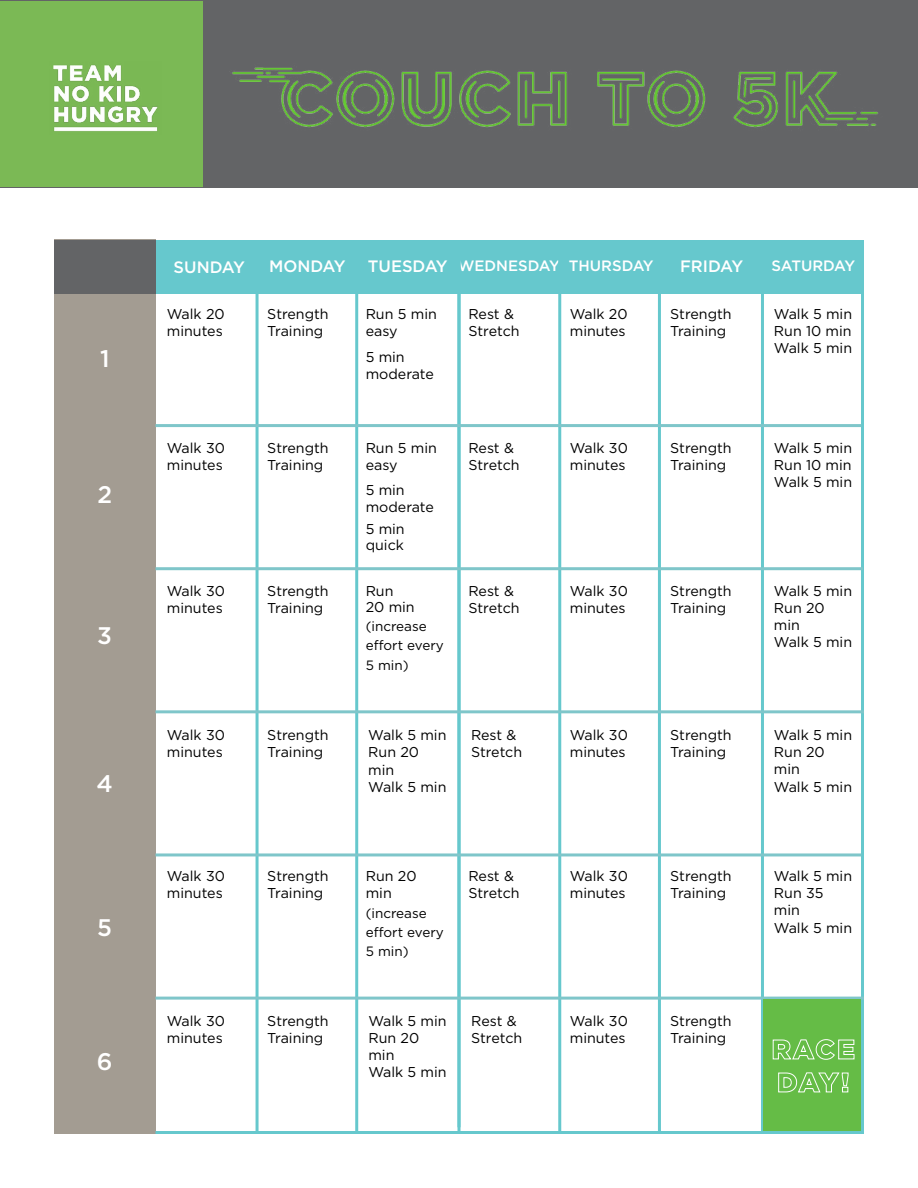
<style>
.page{position:relative;width:918px;height:1188px;background:#fff}
.page>*{position:absolute;margin:0;border:0;box-sizing:border-box;transform-origin:0 0}
.t1{font:500 24px "Gotham";color:#fff}
.t2{font:500 16.5px "Gotham";color:#fff}
.t3{font:500 15px "Gotham";color:#fff}
.t4{font:14.25px/17.1px "Gotham";color:#000}
.t5{font:13.5px/19.2px "Gotham";color:#000}
.s1{font-size:16.5px}
</style>
<div class="page">
<div style="left:154px;top:240px;width:710px;height:54px;background:#66c8cd"></div>
<div style="left:54px;top:240px;width:102px;height:894px;background:#a39c92"></div>
<div style="left:0;top:0;width:918px;height:188px;background:#636466"></div>
<div style="left:0;top:1px;width:202px;height:186px;background:#7bb955"></div>
<hr style="left:256px;top:259px;width:3px;height:875px;background:#66c8cd">
<hr style="left:355px;top:259px;width:3px;height:875px;background:#66c8cd">
<hr style="left:458px;top:259px;width:3px;height:875px;background:#66c8cd">
<hr style="left:457px;top:253px;width:3px;height:874px;background:#66c8cd">
<hr style="left:558px;top:253px;width:3px;height:881px;background:#66c8cd">
<hr style="left:658px;top:259px;width:3px;height:875px;background:#66c8cd">
<hr style="left:761px;top:253px;width:3px;height:881px;background:#66c8cd">
<hr style="left:861px;top:259px;width:3px;height:875px;background:#66c8cd">
<hr style="left:156px;top:1131px;width:708px;height:3px;background:#66c8cd">
<hr style="left:156px;top:424px;width:705px;height:3px;background:#7fc6ca">
<hr style="left:156px;top:567px;width:707px;height:3px;background:#7fc6ca">
<hr style="left:156px;top:710px;width:708px;height:3px;background:#7fc6ca">
<hr style="left:156px;top:853px;width:705px;height:3px;background:#7fc6ca">
<hr style="left:156px;top:997px;width:708px;height:3px;background:#7fc6ca">
<div style="left:54px;top:240px;width:102px;height:54px;background:#636466"></div>
<img style="left:232px;top:67px;width:646px;height:61px">
<div style="left:764px;top:1000px;width:97px;height:131px;background:#65bc46"></div>
<svg style="left:772px;top:1039px;width:83px;height:21px"></svg>
<svg style="left:778px;top:1072px;width:71px;height:21px"></svg>
<img style="left:53px;top:65px;width:105px;height:67px">
<h1 class="t1" style="left:100px;top:342px;width:11px">1</h1>
<h1 class="t1" style="left:97px;top:479px;width:16px">2</h1>
<h1 class="t1" style="left:97px;top:620px;width:16px">3</h1>
<h1 class="t1" style="left:97px;top:768px;width:18px">4</h1>
<h1 class="t1" style="left:97px;top:912px;width:16px">5</h1>
<h1 class="t1" style="left:97px;top:1045px;width:17px">6</h1>
<p class="t2" style="left:174px;top:256px;width:73px">SUNDAY</p>
<p class="t2" style="left:269px;top:256px;width:78px">MONDAY</p>
<p class="t3" style="left:368px;top:256px;width:287px"><span class="s1">TUESDAY</span> WEDNESDAY THURSDAY</p>
<p class="t2" style="left:680px;top:256px;width:65px">FRIDAY</p>
<p class="t3" style="left:771px;top:256px;width:85px">SATURDAY</p>
<p class="t4" style="left:167px;top:305px;width:59px">Walk 20 minutes</p>
<p class="t4" style="left:267px;top:305px;width:63px">Strength<br>Training</p>
<p class="t4" style="left:366px;top:305px;width:73px">Run 5 min easy</p>
<p class="t4" style="left:366px;top:348px;width:70px">5 min moderate</p>
<p class="t4" style="left:468px;top:305px;width:53px">Rest &amp;<br>Stretch</p>
<p class="t4" style="left:570px;top:305px;width:59px">Walk 20 minutes</p>
<p class="t4" style="left:670px;top:305px;width:63px">Strength<br>Training</p>
<p class="t4" style="left:774px;top:305px;width:80px;text-align:justify">Walk 5 min Run 10 min Walk 5 min</p>
<p class="t4" style="left:167px;top:439px;width:60px">Walk 30 minutes</p>
<p class="t4" style="left:167px;top:582px;width:60px">Walk 30 minutes</p>
<p class="t4" style="left:267px;top:439px;width:63px">Strength<br>Training</p>
<p class="t4" style="left:267px;top:582px;width:63px">Strength<br>Training</p>
<p class="t4" style="left:366px;top:439px;width:73px">Run 5 min easy</p>
<p class="t4" style="left:366px;top:481px;width:70px">5 min moderate</p>
<p class="t4" style="left:366px;top:521px;width:41px;line-height:16.2px">5 min quick</p>
<p class="t4" style="left:366px;top:582px;width:51px;line-height:16.2px">Run<br>20 min</p>
<p class="t5" style="left:366px;top:617px;width:80px">(increase effort every<br>5 min)</p>
<p class="t4" style="left:468px;top:439px;width:53px">Rest &amp;<br>Stretch</p>
<p class="t4" style="left:468px;top:582px;width:53px">Rest &amp;<br>Stretch</p>
<p class="t4" style="left:570px;top:439px;width:60px">Walk 30 minutes</p>
<p class="t4" style="left:670px;top:439px;width:63px">Strength<br>Training</p>
<p class="t4" style="left:570px;top:582px;width:60px">Walk 30 minutes</p>
<p class="t4" style="left:670px;top:582px;width:63px">Strength<br>Training</p>
<p class="t4" style="left:774px;top:439px;width:80px;text-align:justify">Walk 5 min Run 10 min Walk 5 min</p>
<p class="t4" style="left:774px;top:582px;width:80px">Walk 5 min<br>Run 20 min<br>Walk 5 min</p>
<p class="t4" style="left:167px;top:726px;width:60px">Walk 30 minutes</p>
<p class="t4" style="left:267px;top:726px;width:63px">Strength<br>Training</p>
<p class="t4" style="left:368px;top:726px;width:80px">Walk 5 min<br>Run 20 min<br>Walk 5 min</p>
<p class="t4" style="left:471px;top:726px;width:53px">Rest &amp;<br>Stretch</p>
<p class="t4" style="left:570px;top:726px;width:60px">Walk 30 minutes</p>
<p class="t4" style="left:670px;top:726px;width:63px">Strength<br>Training</p>
<p class="t4" style="left:774px;top:726px;width:80px">Walk 5 min<br>Run 20 min<br>Walk 5 min</p>
<p class="t4" style="left:167px;top:867px;width:60px">Walk 30 minutes</p>
<p class="t4" style="left:267px;top:867px;width:63px">Strength<br>Training</p>
<p class="t4" style="left:366px;top:867px;width:52px">Run 20 min</p>
<p class="t5" style="left:366px;top:903px;width:80px">(increase effort every<br>5 min)</p>
<p class="t4" style="left:468px;top:867px;width:53px">Rest &amp;<br>Stretch</p>
<p class="t4" style="left:570px;top:867px;width:60px">Walk 30 minutes</p>
<p class="t4" style="left:670px;top:867px;width:63px">Strength<br>Training</p>
<p class="t4" style="left:774px;top:867px;width:80px">Walk 5 min<br>Run 35 min<br>Walk 5 min</p>
<p class="t4" style="left:167px;top:1012px;width:60px">Walk 30 minutes</p>
<p class="t4" style="left:267px;top:1012px;width:63px">Strength<br>Training</p>
<p class="t4" style="left:368px;top:1012px;width:80px">Walk 5 min<br>Run 20 min<br>Walk 5 min</p>
<p class="t4" style="left:471px;top:1012px;width:53px">Rest &amp;<br>Stretch</p>
<p class="t4" style="left:570px;top:1012px;width:60px">Walk 30 minutes</p>
<p class="t4" style="left:670px;top:1012px;width:63px">Strength<br>Training</p>
</div>
